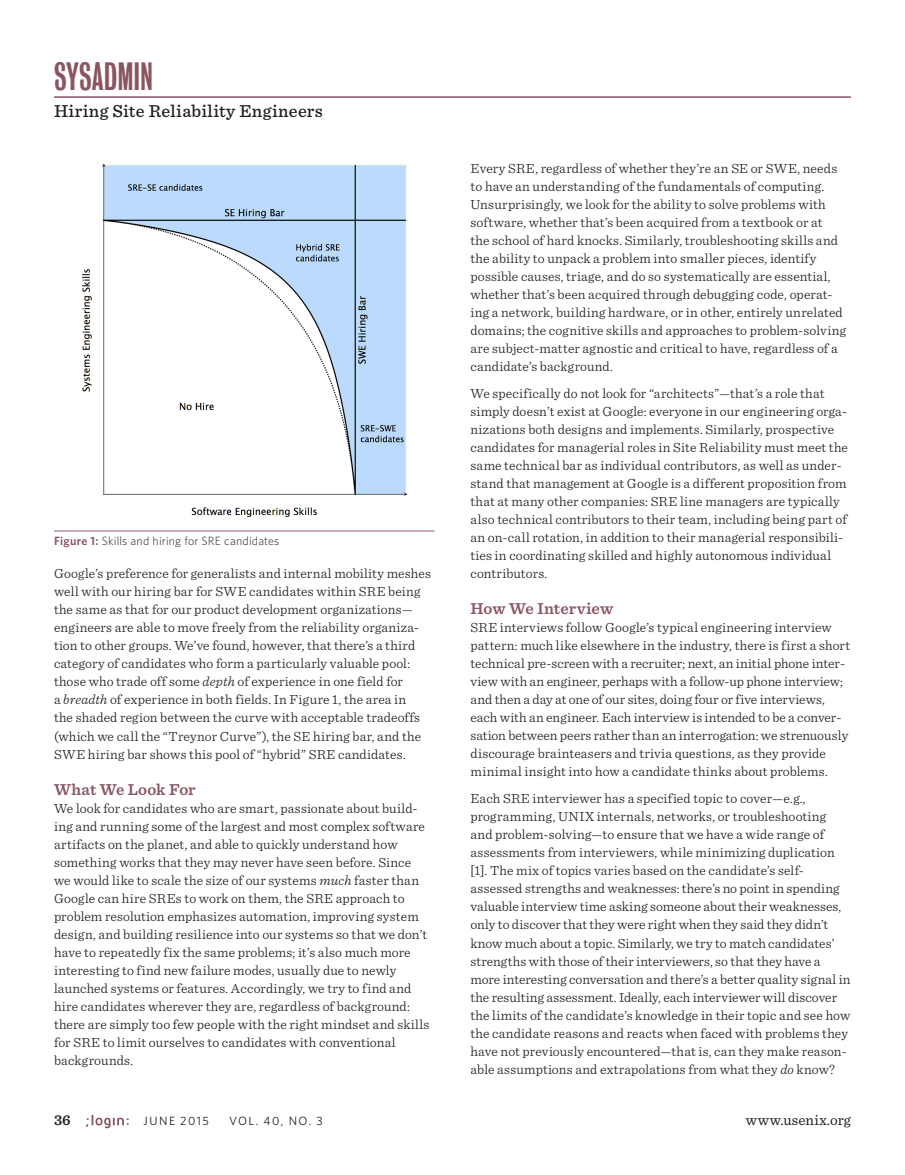
<style>
.page{position:relative;width:905px;height:1175px;background:#fff}
.page>*{position:absolute;margin:0;border:0;box-sizing:border-box;transform-origin:0 0}
.t1{font:36px "Bureau Grotesque One Three";color:#8a5560}
.t2{font:500 18px "Sentinel";letter-spacing:.02em;color:#231f20}
.head1{font:600 16.5px "Sentinel";letter-spacing:.005em;color:#8a5560}
.t3{font:15px "Sentinel";letter-spacing:.015em;color:#231f20}
.t4{font:600 15px "Sentinel";color:#231f20}
.body{font:300 13.8px/18px "Sentinel";letter-spacing:.01em;color:#231f20}
.figure_caption{font:300 12px "Whitney";letter-spacing:.015em;color:#231f20}
.t5{font:12px "Whitney";letter-spacing:.12em;color:#231f20}
.s1{font-weight:600;color:#8a5560}
.s2{font-style:italic}
</style>
<div class="page">
<svg style="left:86px;top:1115px;width:43px;height:13px"></svg>
<hr style="left:54px;top:96px;width:796px;height:2px;background:#8a5560">
<img style="left:82px;top:163px;width:326px;height:354px">
<hr style="left:54px;top:530px;width:380px;height:1px;background:#8a5560">
<h1 class="t1" style="left:54px;top:57px;width:101px">SYSADMIN</h1>
<h2 class="t2" style="left:54px;top:98px;width:270px">Hiring Site Reliability Engineers</h2>
<p class="figure_caption" style="left:54px;top:532px;width:227px"><span class="s1">Figure 1:</span> Skills and hiring for SRE candidates</p>
<p class="body" style="left:54px;top:564px;width:378px">Google’s preference for generalists and internal mobility meshes well with our hiring bar for SWE candidates within SRE being the same as that for our product development organizations— engineers are able to move freely from the reliability organiza&shy;tion to other groups. We’ve found, however, that there’s a third category of candidates who form a particularly valuable pool: those who trade off some <span class="s2">depth</span> of experience in one field for<br>a <span class="s2">breadth</span> of experience in both fields. In Figure 1, the area in<br>the shaded region between the curve with acceptable tradeoffs (which we call the “Treynor Curve”), the SE hiring bar, and the SWE hiring bar shows this pool of “hybrid” SRE candidates.</p>
<p class="head1" style="left:54px;top:776px;width:143px">What We Look For</p>
<p class="body" style="left:54px;top:798px;width:377px">We look for candidates who are smart, passionate about build&shy;ing and running some of the largest and most complex software artifacts on the planet, and able to quickly understand how something works that they may never have seen before. Since we would like to scale the size of our systems <span class="s2">much</span> faster than Google can hire SREs to work on them, the SRE approach to problem resolution emphasizes automation, improving system design, and building resilience into our systems so that we don’t have to repeatedly fix the same problems; it’s also much more interesting to find new failure modes, usually due to newly launched systems or features. Accordingly, we try to find and hire candidates wherever they are, regardless of background: there are simply too few people with the right mindset and skills for SRE to limit ourselves to candidates with conventional backgrounds.</p>
<p class="body" style="left:470px;top:159px;width:377px">Every SRE, regardless of whether they’re an SE or SWE, needs to have an understanding of the fundamentals of computing.<br>Unsurprisingly, we look for the ability to solve problems with software, whether that’s been acquired from a textbook or at<br>the school of hard knocks. Similarly, troubleshooting skills and the ability to unpack a problem into smaller pieces, identify possible causes, triage, and do so systematically are essential, whether that’s been acquired through debugging code, operat&shy;ing a network, building hardware, or in other, entirely unrelated domains; the cognitive skills and approaches to problem-solving are subject-matter agnostic and critical to have, regardless of a candidate’s background.</p>
<p class="body" style="left:470px;top:384px;width:379px">We specifically do not look for “architects”—that’s a role that simply doesn’t exist at Google: everyone in our engineering orga&shy;nizations both designs and implements. Similarly, prospective candidates for managerial roles in Site Reliability must meet the same technical bar as individual contributors, as well as under&shy;stand that management at Google is a different proposition from that at many other companies: SRE line managers are typically also technical contributors to their team, including being part of an on-call rotation, in addition to their managerial responsibili&shy;ties in coordinating skilled and highly autonomous individual contributors.</p>
<p class="head1" style="left:470px;top:596px;width:144px">How We Interview</p>
<p class="body" style="left:470px;top:618px;width:381px">SRE interviews follow Google’s typical engineering interview pattern: much like elsewhere in the industry, there is first a short technical pre-screen with a recruiter; next, an initial phone inter&shy;view with an engineer, perhaps with a follow-up phone interview; and then a day at one of our sites, doing four or five interviews, each with an engineer. Each interview is intended to be a conver&shy;sation between peers rather than an interrogation: we strenuously discourage brainteasers and trivia questions, as they provide minimal insight into how a candidate thinks about problems.</p>
<p class="body" style="left:470px;top:789px;width:381px">Each SRE interviewer has a specified topic to cover—e.g., programming, UNIX internals, networks, or troubleshooting and problem-solving—to ensure that we have a wide range of assessments from interviewers, while minimizing duplication [1]. The mix of topics varies based on the candidate’s self&shy;assessed strengths and weaknesses: there’s no point in spending valuable interview time asking someone about their weaknesses, only to discover that they were right when they said they didn’t know much about a topic. Similarly, we try to match candidates’ strengths with those of their interviewers, so that they have a more interesting conversation and there’s a better quality signal in the resulting assessment. Ideally, each interviewer will discover the limits of the candidate’s knowledge in their topic and see how the candidate reasons and reacts when faced with problems they have not previously encountered—that is, can they make reason&shy;able assumptions and extrapolations from what they <span class="s2">do</span> know?</p>
<p class="t4" style="left:54px;top:1108px;width:18px">36</p>
<p class="t5" style="left:144px;top:1113px;width:67px">JUNE 2015</p>
<p class="t5" style="left:229px;top:1113px;width:95px">VOL. 40, NO. 3</p>
<p class="t3" style="left:745px;top:1108px;width:107px">www.usenix.org</p>
</div>
